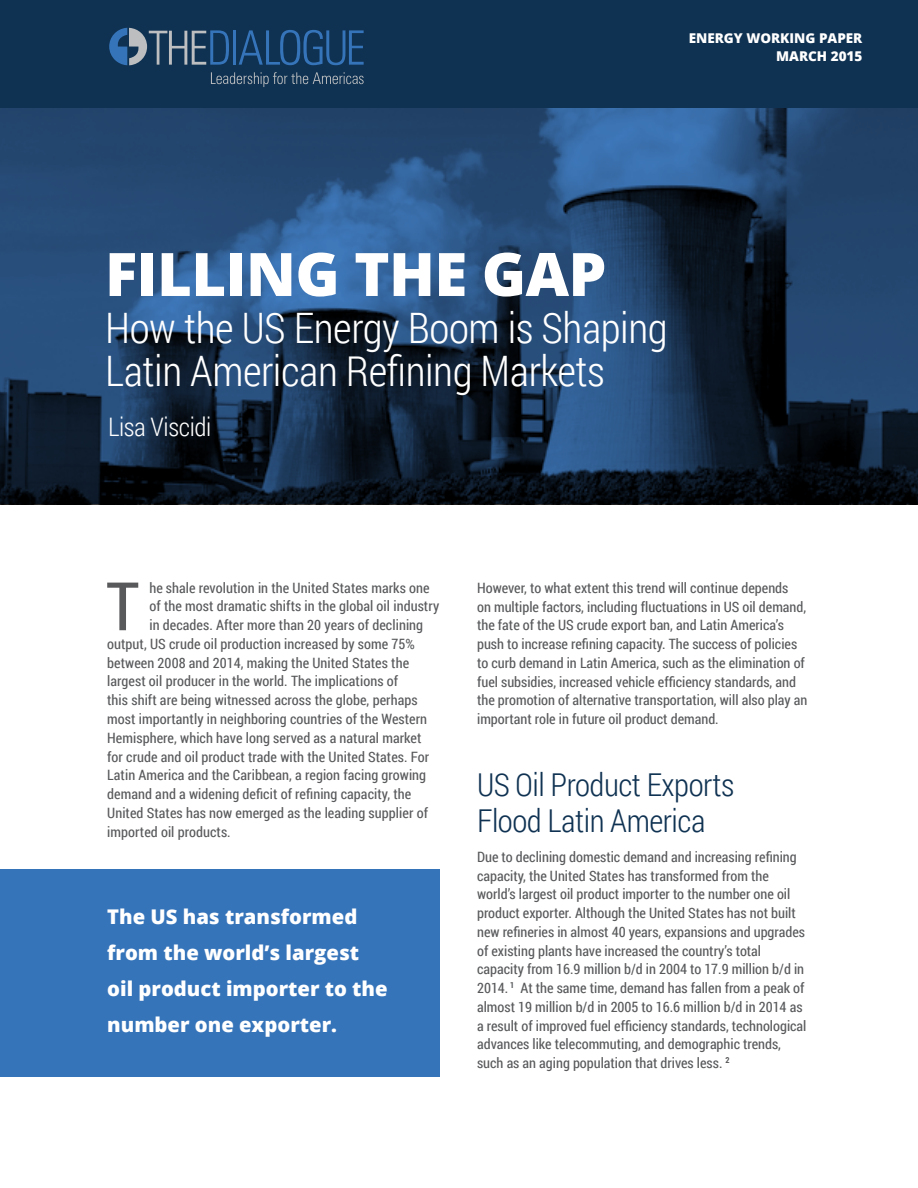
<style>
.page{position:relative;width:918px;height:1188px;background:#fff}
.page>*{position:absolute;margin:0;border:0;box-sizing:border-box;transform-origin:0 0}
.t1{font:67.05px "Roboto Condensed";color:#58595b}
.t2{font:800 60px "Open Sans";letter-spacing:-.01em;color:#fff}
.t3{font:300 42px/43.5px "Roboto Condensed";letter-spacing:-.01em;color:#fff}
.t4{font:300 31.5px/36px "Roboto Condensed";letter-spacing:-.015em;color:#0f3252}
.t5{font:300 25.5px "Roboto Condensed";letter-spacing:-.015em;color:#fff}
.t6{font:800 20.25px/36px "Open Sans";color:#fff}
.t7{font:14.25px/18.8px "Roboto Condensed";color:#58595b}
.t8{font:800 13.5px/18px "Open Sans";color:#fff;text-align:right}
</style>
<div class="page">
<svg style="left:0;top:108px;width:918px;height:396px;background:#1e3c5e"></svg>
<div style="left:0;top:0;width:918px;height:108px;background:#0f3252"></div>
<div style="left:0;top:869px;width:439px;height:208px;background:#3674ba"></div>
<hr style="left:233px;top:30px;width:3px;height:35px;background:#3674ba">
<svg style="left:239px;top:30px;width:125px;height:35px"></svg>
<svg style="left:109px;top:28px;width:120px;height:37px"></svg>
<svg style="left:211px;top:72px;width:153px;height:15px"></svg>
<p class="t8" style="left:689px;top:28px;width:175px">ENERGY WORKING PAPER<br>MARCH 2015</p>
<h2 class="t2" style="left:105px;top:229px;width:503px">FILLING THE GAP</h2>
<h3 class="t3" style="left:105px;top:305px;width:564px">How the US Energy Boom is Shaping<br>Latin American Refining Markets</h3>
<h3 class="t5" style="left:108px;top:410px;width:105px">Lisa Viscidi</h3>
<h1 class="t1" style="left:106px;top:560px;width:35px">T</h1>
<p class="t7" style="left:149px;top:578px;width:282px">he shale revolution in the United States marks one</p>
<p class="t7" style="left:149px;top:597px;width:291px">of the most dramatic shifts in the global oil industry</p>
<p class="t7" style="left:149px;top:615px;width:275px">in decades. After more than 20 years of declining</p>
<p class="t7" style="left:107px;top:634px;width:309px">output, US crude oil production increased by some 75%</p>
<p class="t7" style="left:107px;top:653px;width:303px">between 2008 and 2014, making the United States the</p>
<p class="t7" style="left:107px;top:672px;width:292px">largest oil producer in the world. The implications of</p>
<p class="t7" style="left:107px;top:690px;width:312px">this shift are being witnessed across the globe, perhaps</p>
<p class="t7" style="left:107px;top:709px;width:322px">most importantly in neighboring countries of the Western</p>
<p class="t7" style="left:107px;top:728px;width:316px">Hemisphere, which have long served as a natural market</p>
<p class="t7" style="left:107px;top:747px;width:324px">for crude and oil product trade with the United States. For</p>
<p class="t7" style="left:107px;top:765px;width:320px">Latin America and the Caribbean, a region facing growing</p>
<p class="t7" style="left:107px;top:784px;width:306px">demand and a widening deficit of refining capacity, the</p>
<p class="t7" style="left:107px;top:803px;width:322px">United States has now emerged as the leading supplier of</p>
<p class="t7" style="left:107px;top:822px;width:125px">imported oil products.</p>
<h3 class="t6" style="left:107px;top:898px;width:282px">The US has transformed from the world’s largest oil product importer to the number one exporter.</h3>
<p class="t7" style="left:477px;top:578px;width:332px">However, to what extent this trend will continue depends<br>on multiple factors, including fluctuations in US oil demand, the fate of the US crude export ban, and Latin America’s push to increase refining capacity. The success of policies to curb demand in Latin America, such as the elimination of fuel subsidies, increased vehicle efficiency standards, and the promotion of alternative transportation, will also play an important role in future oil product demand.</p>
<h3 class="t4" style="left:477px;top:766px;width:259px">US Oil Product Exports<br>Flood Latin America</h3>
<p class="t7" style="left:477px;top:847px;width:331px">Due to declining domestic demand and increasing refining capacity, the United States has transformed from the world’s largest oil product importer to the number one oil product exporter. Although the United States has not built new refineries in almost 40 years, expansions and upgrades of existing plants have increased the country’s total capacity from 16.9 million b/d in 2004 to 17.9 million b/d in 2014. <sup>1</sup> At the same time, demand has fallen from a peak of almost 19 million b/d in 2005 to 16.6 million b/d in 2014 as a result of improved fuel efficiency standards, technological advances like telecommuting, and demographic trends, such as an aging population that drives less. <sup>2</sup></p>
</div>
